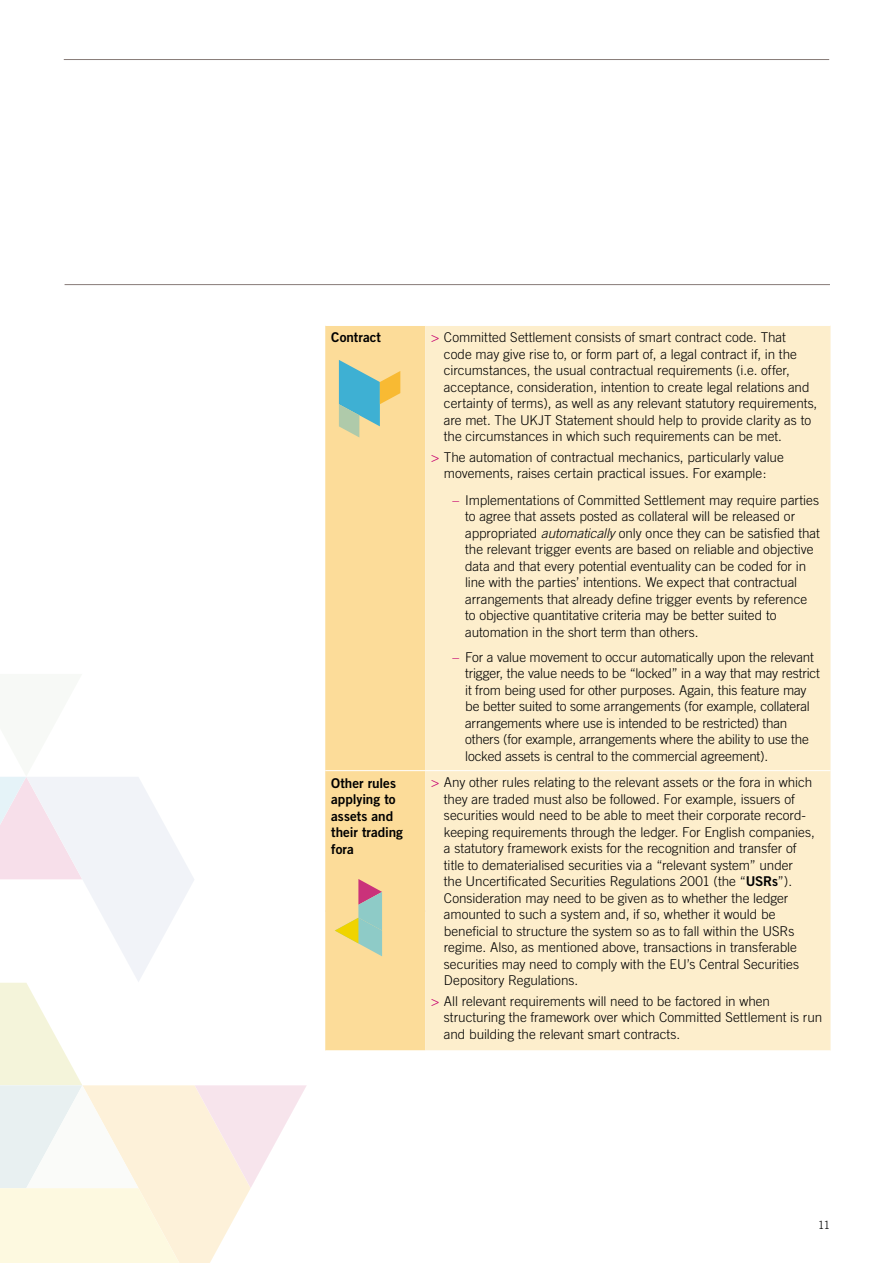
<style>
.page{position:relative;width:893px;height:1263px;background:#fff}
.page>*{position:absolute;margin:0;border:0;box-sizing:border-box;transform-origin:0 0}
.t1{font:300 13.5px/16.5px "Trade Gothic";letter-spacing:-.005em;color:#000}
.t2{font:13.5px/16.5px "Trade Gothic Bold Two";color:#000}
.t3{font:300 11.25px "Trade Gothic";color:#000}
.s1{color:#c6006f}
.s2{font-style:italic}
.s3{font-family:"Trade Gothic Bold Two";font-weight:400}
</style>
<div class="page">
<svg style="left:0;top:777px;width:307px;height:486px"></svg>
<hr style="left:65px;top:284px;width:765px;height:1px;background:#877b77">
<div style="left:325px;top:326px;width:100px;height:724px;background:#fcdc99"></div>
<div style="left:425px;top:326px;width:405px;height:724px;background:#fdeecc"></div>
<hr style="left:325px;top:770px;width:100px;height:1px;background:#fff">
<hr style="left:425px;top:770px;width:405px;height:1px;background:#fff">
<svg style="left:339px;top:360px;width:61px;height:77px;background:#abc6a7"></svg>
<svg style="left:335px;top:879px;width:47px;height:77px;background:#d1c798"></svg>
<hr style="left:64px;top:59px;width:765px;height:1px;background:#877b77">
<p class="t2" style="left:331px;top:329px;width:51px">Contract</p>
<p class="t1" style="left:444px;top:329px;width:375px;text-indent:-13px"><span class="s1">&gt;</span> Committed Settlement consists of smart contract code. That<br>code may give rise to, or form part of, a legal contract if, in the circumstances, the usual contractual requirements (i.e. offer, acceptance, consideration, intention to create legal relations and certainty of terms), as well as any relevant statutory requirements, are met. The UKJT Statement should help to provide clarity as to the circumstances in which such requirements can be met.</p>
<p class="t1" style="left:431px;top:449px;width:354px;text-align:center"><span class="s1">&gt;</span> The automation of contractual mechanics, particularly value movements, raises certain practical issues. For example:</p>
<p class="t1" style="left:465px;top:492px;width:356px;text-indent:-13px"><span class="s1">–</span> Implementations of Committed Settlement may require parties to agree that assets posted as collateral will be released or appropriated <span class="s2">automatically</span> only once they can be satisfied that the relevant trigger events are based on reliable and objective data and that every potential eventuality can be coded for in line with the parties’ intentions. We expect that contractual arrangements that already define trigger events by reference to objective quantitative criteria may be better suited to automation in the short term than others.</p>
<p class="t1" style="left:465px;top:648px;width:356px;text-indent:-13px"><span class="s1">–</span> For a value movement to occur automatically upon the relevant trigger, the value needs to be “locked” in a way that may restrict it from being used for other purposes. Again, this feature may be better suited to some arrangements (for example, collateral arrangements where use is intended to be restricted) than others (for example, arrangements where the ability to use the locked assets is central to the commercial agreement).</p>
<p class="t2" style="left:331px;top:774px;width:73px">Other rules applying to assets and their trading fora</p>
<p class="t1" style="left:444px;top:774px;width:372px;text-indent:-13px"><span class="s1">&gt;</span> Any other rules relating to the relevant assets or the fora in which they are traded must also be followed. For example, issuers of securities would need to be able to meet their corporate record&shy;keeping requirements through the ledger. For English companies, a statutory framework exists for the recognition and transfer of title to dematerialised securities via a “relevant system” under<br>the Uncertificated Securities Regulations 2001 (the “<span class="s3">USRs</span>”).<br>Consideration may need to be given as to whether the ledger amounted to such a system and, if so, whether it would be beneficial to structure the system so as to fall within the USRs regime. Also, as mentioned above, transactions in transferable securities may need to comply with the EU’s Central Securities Depository Regulations.</p>
<p class="t1" style="left:444px;top:993px;width:380px;text-indent:-13px"><span class="s1">&gt;</span> All relevant requirements will need to be factored in when structuring the framework over which Committed Settlement is run and building the relevant smart contracts.</p>
<p class="t3" style="left:818px;top:1218px;width:13px">11</p>
</div>
